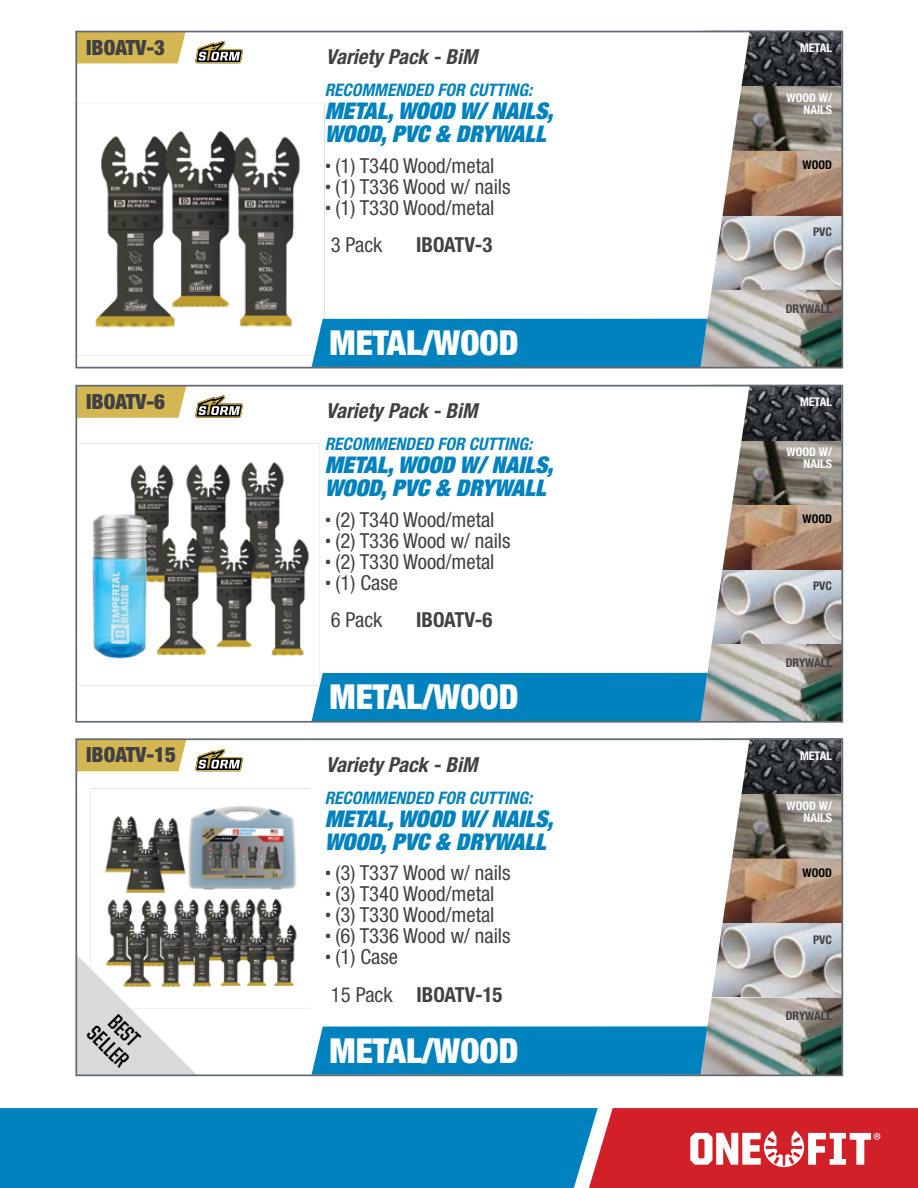
<style>
.page{position:relative;width:918px;height:1188px;background:#fff}
.page>*{position:absolute;margin:0;border:0;box-sizing:border-box;transform-origin:0 0}
.t1{font:900 condensed 34.5px "Helvetica Neue LT Std";color:#fff}
.t2{font:italic 900 condensed 23.1px/23.1px "Helvetica Neue LT Std";color:#0082be}
.t3{font:700 22.5px/22.5px "United Sans Cond";color:#000;text-align:center}
.t4{font:900 condensed 21px "Helvetica Neue LT Std";color:#414042}
.t5{font:condensed 20.7px "Helvetica Neue LT Std";color:#414042}
.t6{font:italic 700 condensed 20.7px "Helvetica Neue LT Std";color:#414042}
.t7{font:700 condensed 20.7px "Helvetica Neue LT Std";color:#414042}
.t8{font:italic 700 condensed 17.25px "Helvetica Neue LT Std";color:#0082be}
.t9{font:700 condensed 12px/12px "Helvetica Neue LT Std";color:#fff;text-align:right}
.t10{font:700 condensed 12px "Helvetica Neue LT Std";color:#414042}
.t11{font:700 condensed 12px "Helvetica Neue LT Std";color:#000}
.s1{font-family:"United Sans Cond";font-weight:800;font-stretch:normal}
.s2{font-weight:400}
</style>
<div class="page">
<div style="left:0;top:1108px;width:583px;height:80px;background:#0082be"></div>
<svg style="left:583px;top:1108px;width:335px;height:80px"></svg>
<img style="left:90px;top:788px;width:220px;height:221px">
<img style="left:73px;top:63px;width:287px;height:306px">
<img style="left:750px;top:34px;width:90px;height:53px">
<img style="left:750px;top:87px;width:90px;height:64px">
<img style="left:750px;top:151px;width:90px;height:65px">
<img style="left:750px;top:216px;width:90px;height:74px">
<img style="left:750px;top:290px;width:90px;height:75px">
<svg style="left:78px;top:955px;width:120px;height:118px"></svg>
<div style="left:78px;top:34px;width:107px;height:29px;background:#d4b752"></div>
<svg style="left:312px;top:34px;width:438px;height:331px"></svg>
<svg style="left:195px;top:41px;width:48px;height:22px"></svg>
<img style="left:750px;top:388px;width:90px;height:53px">
<img style="left:750px;top:441px;width:90px;height:64px">
<img style="left:750px;top:505px;width:90px;height:65px">
<img style="left:750px;top:570px;width:90px;height:74px">
<img style="left:750px;top:644px;width:90px;height:76px">
<svg style="left:352px;top:388px;width:398px;height:332px"></svg>
<img style="left:78px;top:384px;width:274px;height:336px">
<div style="left:78px;top:741px;width:108px;height:30px;background:#d4b752"></div>
<img style="left:750px;top:741px;width:90px;height:54px">
<img style="left:750px;top:795px;width:90px;height:64px">
<img style="left:750px;top:859px;width:90px;height:65px">
<img style="left:750px;top:924px;width:90px;height:74px">
<img style="left:750px;top:998px;width:90px;height:75px">
<svg style="left:312px;top:741px;width:438px;height:332px"></svg>
<svg style="left:195px;top:749px;width:48px;height:22px"></svg>
<div style="left:75px;top:31px;width:768px;height:337px;border:2px solid #616973"></div>
<div style="left:75px;top:385px;width:768px;height:338px;border:2px solid #616973"></div>
<div style="left:75px;top:738px;width:768px;height:338px;border:2px solid #616973"></div>
<p class="t4" style="left:86px;top:34px;width:80px">IBOATV-3</p>
<p class="t9" style="left:800px;top:42px;width:33px">METAL</p>
<p class="t6" style="left:326px;top:44px;width:153px">Variety Pack - BiM</p>
<p class="t8" style="left:325px;top:80px;width:209px">RECOMMENDED FOR CUTTING:</p>
<p class="t2" style="left:325px;top:99px;width:230px">METAL, WOOD W/ NAILS,<br>WOOD, PVC &amp; DRYWALL</p>
<p class="t9" style="left:787px;top:91px;width:47px">WOOD W/<br>NAILS</p>
<p class="t5" style="left:326px;top:153px;width:170px"><span class="s1">•</span> (1) T340 Wood/metal</p>
<p class="t5" style="left:326px;top:174px;width:186px"><span class="s1">•</span> (1) T336 Wood w/ nails</p>
<p class="t5" style="left:326px;top:195px;width:170px"><span class="s1">•</span> (1) T330 Wood/metal</p>
<p class="t5" style="left:331px;top:233px;width:53px">3 Pack</p>
<p class="t7" style="left:416px;top:232px;width:78px">IBOATV-3</p>
<h1 class="t1" style="left:330px;top:322px;width:191px">METAL/WOOD</h1>
<p class="t11" style="left:803px;top:157px;width:31px">WOOD</p>
<p class="t10" style="left:813px;top:224px;width:20px">PVC</p>
<p class="t10" style="left:786px;top:301px;width:48px">DRYWALL</p>
<p class="t4" style="left:86px;top:388px;width:80px">IBOATV-6</p>
<p class="t9" style="left:800px;top:396px;width:33px">METAL</p>
<p class="t6" style="left:326px;top:399px;width:153px">Variety Pack - BiM</p>
<p class="t8" style="left:325px;top:434px;width:209px">RECOMMENDED FOR CUTTING:</p>
<p class="t2" style="left:325px;top:453px;width:230px">METAL, WOOD W/ NAILS,<br>WOOD, PVC &amp; DRYWALL</p>
<p class="t9" style="left:787px;top:446px;width:47px">WOOD W/<br>NAILS</p>
<p class="t5" style="left:326px;top:508px;width:170px"><span class="s1">•</span> (2) T340 Wood/metal</p>
<p class="t5" style="left:326px;top:529px;width:186px"><span class="s1">•</span> (2) T336 Wood w/ nails</p>
<p class="t5" style="left:326px;top:550px;width:170px"><span class="s1">•</span> (2) T330 Wood/metal</p>
<p class="t5" style="left:326px;top:571px;width:74px"><span class="s1">•</span> (1) Case</p>
<p class="t5" style="left:331px;top:608px;width:53px">6 Pack</p>
<p class="t7" style="left:416px;top:607px;width:78px">IBOATV-6</p>
<h1 class="t1" style="left:330px;top:676px;width:191px">METAL/WOOD</h1>
<p class="t11" style="left:803px;top:512px;width:31px">WOOD</p>
<p class="t10" style="left:813px;top:579px;width:20px">PVC</p>
<p class="t10" style="left:786px;top:655px;width:48px">DRYWALL</p>
<p class="t4" style="left:86px;top:742px;width:91px">IBOATV-15</p>
<p class="t9" style="left:800px;top:749px;width:33px">METAL</p>
<p class="t6" style="left:326px;top:752px;width:153px">Variety Pack - BiM</p>
<p class="t8" style="left:325px;top:787px;width:209px">RECOMMENDED FOR CUTTING:</p>
<p class="t2" style="left:325px;top:807px;width:230px">METAL, WOOD W/ NAILS,<br>WOOD, PVC &amp; DRYWALL</p>
<p class="t9" style="left:787px;top:799px;width:47px">WOOD W/<br>NAILS</p>
<p class="t3" style="left:115px;top:1005px;width:50px;rotate:45deg">BEST<br>SELLER</p>
<p class="t5" style="left:326px;top:861px;width:186px"><span class="s1">•</span> (3) T337 Wood w/ nails</p>
<p class="t5" style="left:326px;top:882px;width:170px"><span class="s1">•</span> (3) T340 Wood/metal</p>
<p class="t5" style="left:326px;top:903px;width:170px"><span class="s1">•</span> (3) T330 Wood/metal</p>
<p class="t5" style="left:326px;top:924px;width:186px"><span class="s1">•</span> (6) T336 Wood w/ nails</p>
<p class="t5" style="left:326px;top:945px;width:74px"><span class="s1">•</span> (1) Case</p>
<p class="t7" style="left:331px;top:982px;width:173px"><span class="s2">15 Pack</span> IBOATV-15</p>
<h1 class="t1" style="left:330px;top:1029px;width:191px">METAL/WOOD</h1>
<p class="t11" style="left:803px;top:865px;width:31px">WOOD</p>
<p class="t10" style="left:813px;top:932px;width:20px">PVC</p>
<p class="t10" style="left:786px;top:1009px;width:48px">DRYWALL</p>
</div>
